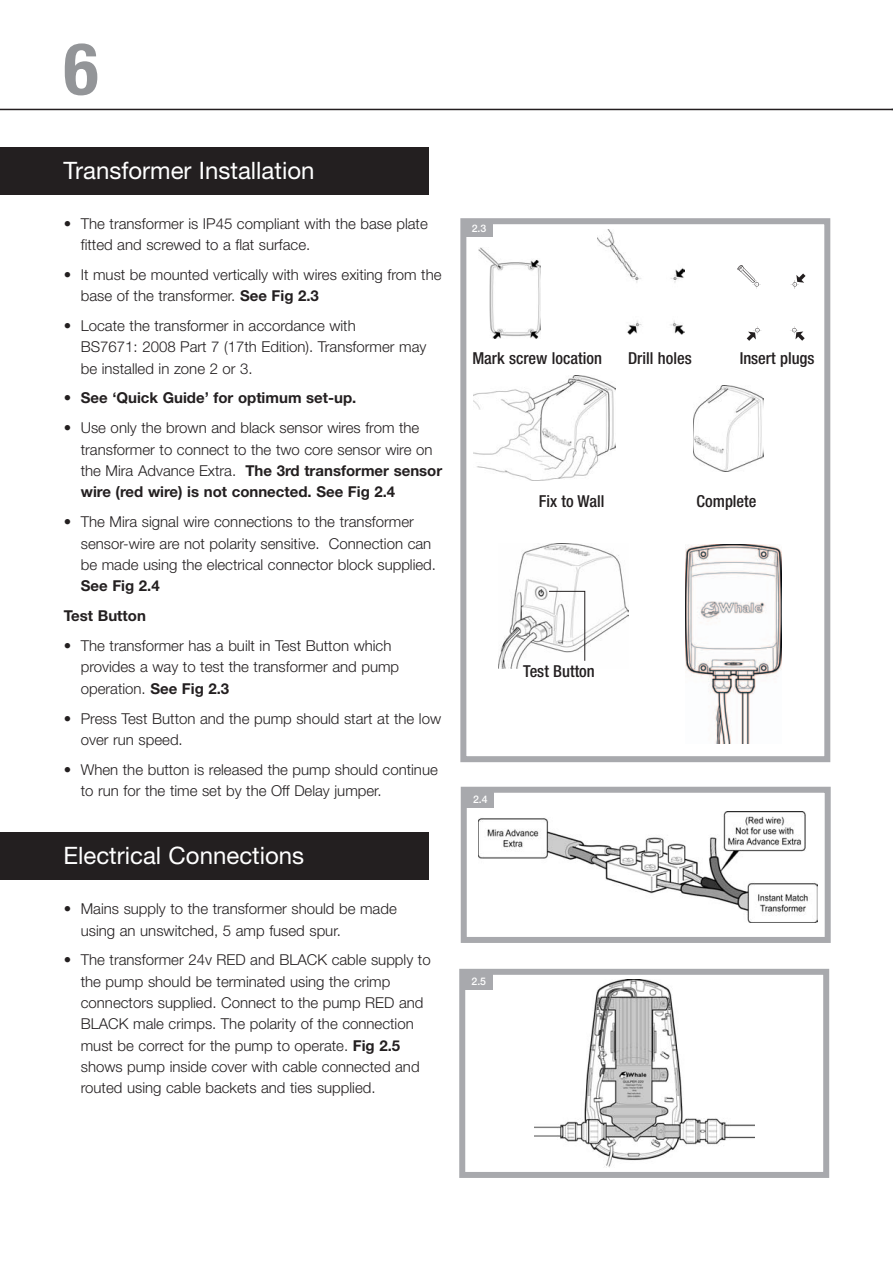
<style>
.page{position:relative;width:893px;height:1263px;background:#fff}
.page>*{position:absolute;margin:0;border:0;box-sizing:border-box;transform-origin:0 0}
.t1{font:700 condensed 72px "Helvetica Neue";color:#939598}
.t2{font:24px "Helvetica Neue";color:#fff}
.t3{font:500 condensed 16.5px "Helvetica Neue";color:#231f20}
.t4{font:300 15px/21.3px "Helvetica Neue";color:#231f20}
.t5{font:700 15px/30px "Helvetica Neue";color:#231f20}
.t6{font:500 10.5px "Helvetica Neue";color:#fff}
.s1{font-weight:700}
</style>
<div class="page">
<hr style="left:0;top:109px;width:893px;height:1px;background:#231f20">
<div style="left:0;top:147px;width:429px;height:47px;background:#231f20"></div>
<div style="left:0;top:832px;width:429px;height:47px;background:#231f20"></div>
<div style="left:465px;top:223px;width:28px;height:13px;background:#a8a9ad"></div>
<div style="left:460px;top:218px;width:370px;height:544px;border:6px solid #a8a9ad"></div>
<img style="left:478px;top:248px;width:62px;height:91px">
<img style="left:694px;top:385px;width:70px;height:86px">
<img style="left:498px;top:543px;width:130px;height:126px">
<img style="left:685px;top:544px;width:96px;height:199px">
<img style="left:597px;top:230px;width:87px;height:104px">
<img style="left:737px;top:265px;width:69px;height:75px">
<img style="left:473px;top:375px;width:142px;height:105px">
<svg style="left:548px;top:591px;width:37px;height:70px"></svg>
<div style="left:467px;top:793px;width:27px;height:15px;background:#a8a9ad"></div>
<img style="left:478px;top:812px;width:340px;height:110px">
<div style="left:461px;top:787px;width:370px;height:156px;border:6px solid #a8a9ad"></div>
<div style="left:465px;top:975px;width:27px;height:15px;background:#a8a9ad"></div>
<img style="left:534px;top:979px;width:220px;height:189px">
<div style="left:459px;top:969px;width:370px;height:209px;border:6px solid #a8a9ad"></div>
<h1 class="t1" style="left:64px;top:43px;width:36px">6</h1>
<h2 class="t2" style="left:64px;top:157px;width:252px">Transformer Installation</h2>
<p class="t4" style="left:81px;top:212px;width:349px;text-indent:-17px">• The transformer is IP45 compliant with the base plate fitted and screwed to a flat surface.</p>
<p class="t4" style="left:81px;top:263px;width:362px;text-indent:-17px">• It must be mounted vertically with wires exiting from the base of the transformer. <span class="s1">See Fig 2.3</span></p>
<p class="t4" style="left:81px;top:315px;width:347px;text-indent:-17px">• Locate the transformer in accordance with<br>BS7671: 2008 Part 7 (17th Edition). Transformer may be installed in zone 2 or 3.</p>
<p class="t5" style="left:64px;top:383px;width:294px">• See ‘Quick Guide’ for optimum set-up.</p>
<p class="t4" style="left:81px;top:417px;width:363px;text-indent:-17px">• Use only the brown and black sensor wires from the transformer to connect to the two core sensor wire on the Mira Advance Extra. <span class="s1">The 3rd transformer sensor wire (red wire) is not connected. See Fig 2.4</span></p>
<p class="t4" style="left:81px;top:511px;width:357px;text-indent:-17px">• The Mira signal wire connections to the transformer sensor-wire are not polarity sensitive. Connection can be made using the electrical connector block supplied.</p>
<p class="t5" style="left:64px;top:570px;width:97px;text-indent:17px">See Fig 2.4<br>Test Button</p>
<p class="t4" style="left:81px;top:635px;width:320px;text-indent:-17px">• The transformer has a built in Test Button which provides a way to test the transformer and pump operation. <span class="s1">See Fig 2.3</span></p>
<p class="t4" style="left:81px;top:707px;width:362px;text-indent:-17px">• Press Test Button and the pump should start at the low over run speed.</p>
<p class="t4" style="left:81px;top:758px;width:359px;text-indent:-17px">• When the button is released the pump should continue to run for the time set by the Off Delay jumper.</p>
<h2 class="t2" style="left:64px;top:841px;width:242px">Electrical Connections</h2>
<p class="t4" style="left:81px;top:898px;width:318px;text-indent:-17px">• Mains supply to the transformer should be made using an unswitched, 5 amp fused spur.</p>
<p class="t4" style="left:81px;top:949px;width:351px;text-indent:-17px">• The transformer 24v RED and BLACK cable supply to the pump should be terminated using the crimp connectors supplied. Connect to the pump RED and BLACK male crimps. The polarity of the connection must be correct for the pump to operate. <span class="s1">Fig 2.5 </span>shows pump inside cover with cable connected and routed using cable backets and ties supplied.</p>
<p class="t6" style="left:472px;top:225px;width:16px">2.3</p>
<p class="t3" style="left:472px;top:353px;width:131px">Mark screw location</p>
<p class="t3" style="left:628px;top:353px;width:65px">Drill holes</p>
<p class="t3" style="left:740px;top:353px;width:76px">Insert plugs</p>
<p class="t3" style="left:539px;top:495px;width:67px">Fix to Wall</p>
<p class="t3" style="left:697px;top:495px;width:61px">Complete</p>
<p class="t3" style="left:523px;top:665px;width:73px">Test Button</p>
<p class="t6" style="left:473px;top:796px;width:16px">2.4</p>
<p class="t6" style="left:472px;top:978px;width:16px">2.5</p>
</div>
